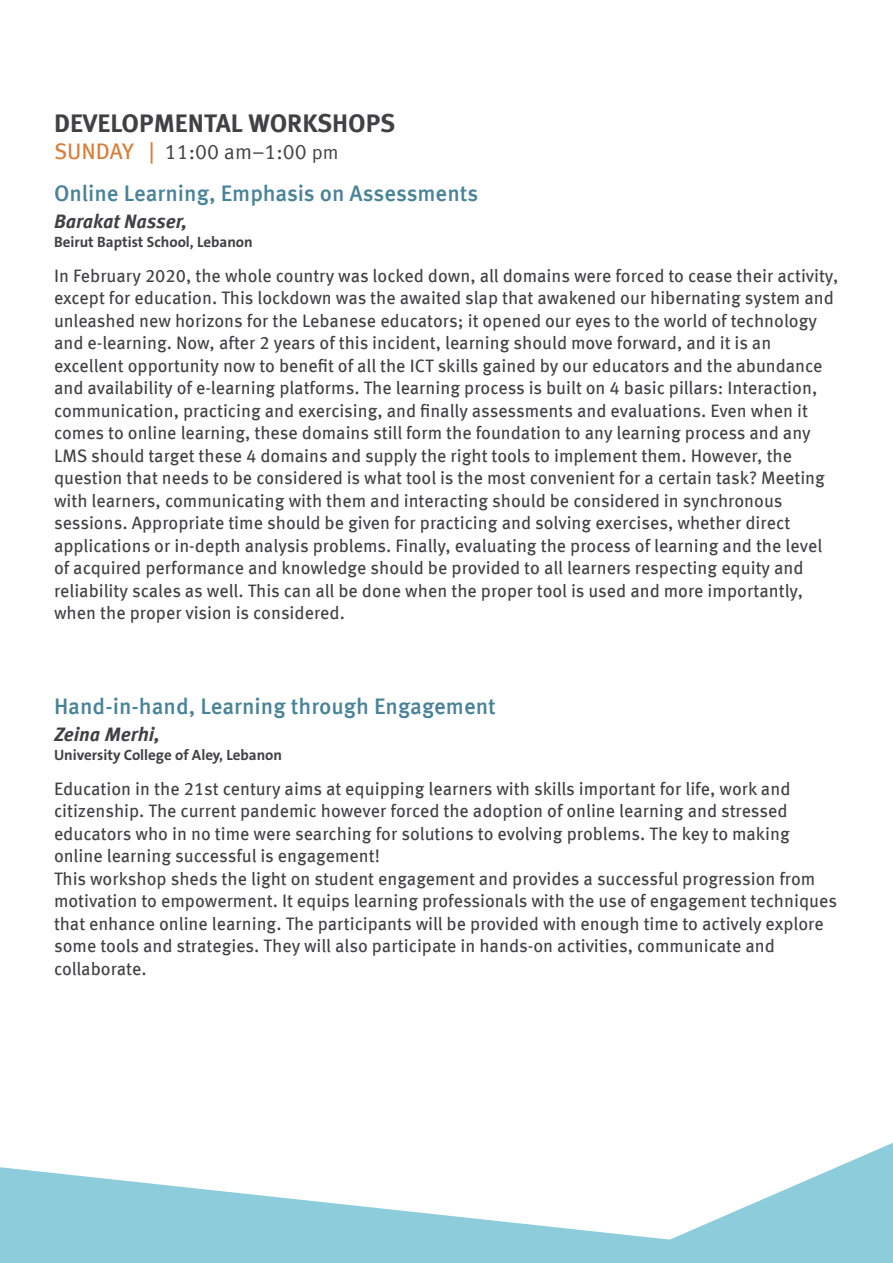
<style>
.page{position:relative;width:893px;height:1263px;background:#fff}
.page>*{position:absolute;margin:0;border:0;box-sizing:border-box;transform-origin:0 0}
.t1{font:700 25.5px "Meta Offc Pro";color:#414042}
.t2{font:500 22.5px "Meta Offc Pro";color:#498399}
.t3{font:22.5px "Meta Offc Pro";color:#d97d38}
.t4{font:21px "Meta Offc Pro Norm";color:#414042}
.t5{font:italic 700 19.5px "Meta Offc Pro";color:#414042}
.t6{font:18px/22.5px "Meta Offc Pro";color:#414042}
.t7{font:700 15px "The Sans Arabic";color:#414042}
.s1{font-family:"Meta Offc Pro";font-size:22.5px;color:#d97d38}
.s2{font-size:19.5px}
</style>
<div class="page">
<svg style="left:0;top:1143px;width:893px;height:120px;fill:#8dccdb"></svg>
<h1 class="t1" style="left:54px;top:103px;width:343px">DEVELOPMENTAL WORKSHOPS</h1>
<p class="t4" style="left:149px;top:135px;width:191px"><span class="s1">|</span> 11:00 am–1:00 <span class="s2">pm</span></p>
<p class="t3" style="left:54px;top:133px;width:81px">SUNDAY</p>
<p class="t2" style="left:54px;top:176px;width:426px">Online Learning, Emphasis on Assessments</p>
<p class="t5" style="left:54px;top:205px;width:135px">Barakat Nasser,</p>
<p class="t7" style="left:54px;top:232px;width:200px">Beirut Baptist School, Lebanon</p>
<p class="t6" style="left:54px;top:263px;width:786px">In February 2020, the whole country was locked down, all domains were forced to cease their activity, except for education. This lockdown was the awaited slap that awakened our hibernating system and unleashed new horizons for the Lebanese educators; it opened our eyes to the world of technology and -e learning. Now, after 2 years of this incident, learning should move forward, and isit an excellent opportunity now to benefit of all the ICT skills gained by our educators and the abundance and availability of -e learning platforms. The learning process is built on 4 basic pillars: Interaction, communication, practicing and exercising, and finally assessments and evaluations. Even when it comes to online learning, these domains still form the foundation to any learning process and any LMS should target these 4 domains and supply the right tools to implement them. However, the question that needs to be considered is what tool is the most convenient for a certain task? Meeting with learners, communicating with them and interacting should be considered in synchronous sessions. Appropriate time should be given for practicing and solving exercises, whether direct applications or in-depth analysis problems. Finally, evaluating the process of learning and the level of acquired performance and knowledge should be provided to all learners respecting equity and reliability scales as well. This can all be done when the proper tool is used and more importantly, when the proper vision is considered.</p>
<p class="t2" style="left:54px;top:689px;width:443px">Hand-in-hand, Learning through Engagement</p>
<p class="t5" style="left:54px;top:719px;width:108px">Zeina Merhi,</p>
<p class="t7" style="left:54px;top:746px;width:230px">University College of Aley, Lebanon</p>
<p class="t6" style="left:54px;top:776px;width:785px">Education in the 21st century aims at equipping learners with skills important for life, work and citizenship. The current pandemic however forced the adoption of online learning and stressed educators who in no time were searching for solutions to evolving problems. The key to making online learning successful is engagement!<br>This workshop sheds the light on student engagement and provides a successful progression from motivation to empowerment It. equips learning professionals with the use of engagement techniques that enhance online learning. The participants will be provided with enough time to actively explore some tools and strategies. They will also participate in hands-on activities, communicate and collaborate.</p>
</div>
